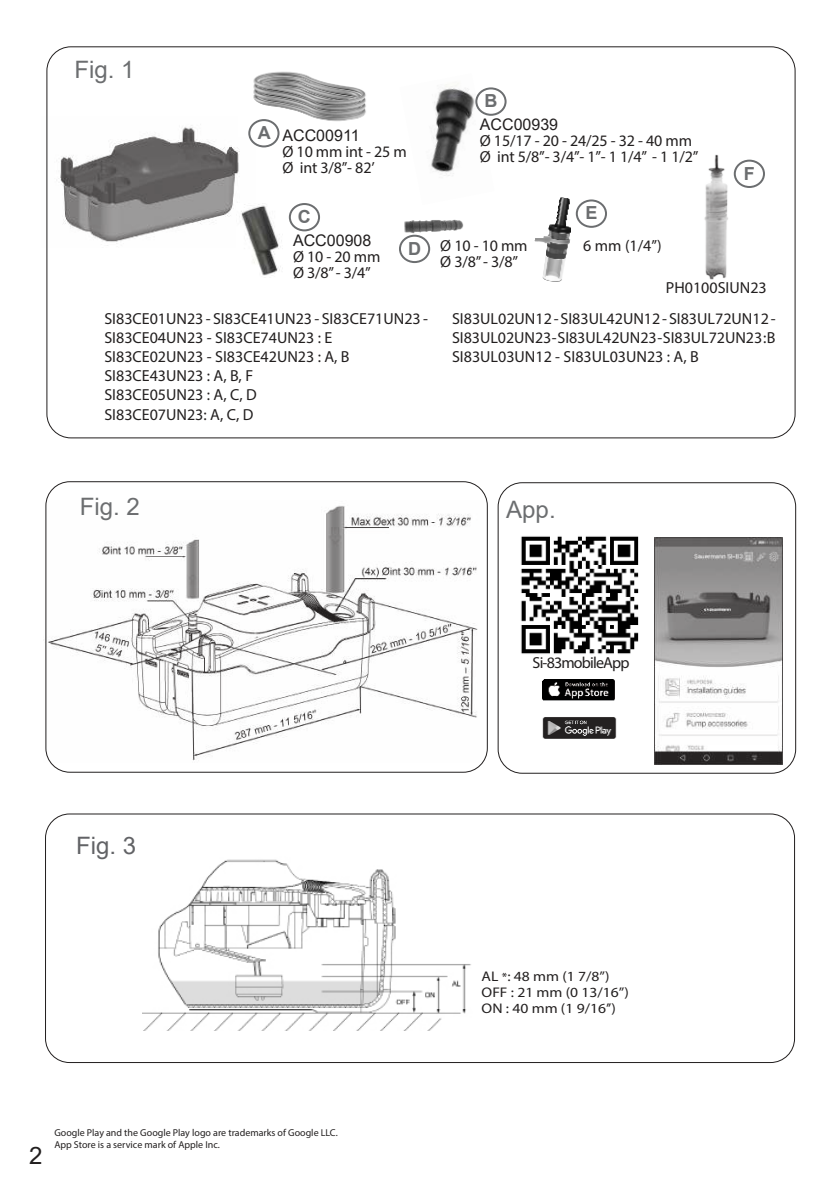
<style>
.page{position:relative;width:840px;height:1191px;background:#fff}
.page>*{position:absolute;margin:0;border:0;box-sizing:border-box;transform-origin:0 0}
.t1{font:24px "Arial";color:#6c6e70}
.t2{font:24px "Arial";color:#626366}
.t3{font:24px "Arial";color:#221f1f}
.t4{font:700 18px "Arial";color:#6c6e70}
.t5{font:16px/19.2px "Myriad Pro";color:#221f1f}
.t6{font:16px "Arial";color:#221f1f}
.t7{font:16px "Myriad Pro";letter-spacing:-.05em;color:#221f1f}
.t8{font:14px/16px "Myriad Pro";color:#221f1f;scale:1.11 1}
.t9{font:10px/12px "Myriad Pro";color:#221f1f}
.s1{font-family:"Arial";font-weight:700;font-size:18px;color:#6c6e70}
.s2{font-size:12px}
</style>
<div class="page">
<img style="left:46px;top:505px;width:432px;height:257px">
<img style="left:60px;top:125px;width:195px;height:121px">
<div style="left:289px;top:203px;width:31px;height:28px;border:2px solid #6c6e70;border-radius:50%"></div>
<img style="left:236px;top:203px;width:46px;height:73px">
<img style="left:238px;top:71px;width:128px;height:65px">
<img style="left:431px;top:83px;width:56px;height:93px">
<div style="left:475px;top:87px;width:31px;height:29px;border:2px solid #6c6e70;border-radius:50%"></div>
<img style="left:534px;top:198px;width:36px;height:84px">
<div style="left:575px;top:199px;width:31px;height:29px;border:2px solid #6c6e70;border-radius:50%"></div>
<div style="left:248px;top:119px;width:31px;height:28px;border:2px solid #6c6e70;border-radius:50%"></div>
<img style="left:399px;top:219px;width:65px;height:36px">
<div style="left:399px;top:235px;width:31px;height:28px;border:2px solid #6c6e70;border-radius:50%"></div>
<img style="left:142px;top:859px;width:329px;height:171px">
<img style="left:704px;top:154px;width:40px;height:126px">
<div style="left:733px;top:160px;width:31px;height:28px;border:2px solid #6c6e70;border-radius:50%"></div>
<div style="left:497px;top:482px;width:298px;height:291px;border:1px solid #221f1f;border-radius:24px"></div>
<img style="left:521px;top:536px;width:118px;height:118px">
<img style="left:654px;top:538px;width:128px;height:227px">
<img style="left:542px;top:679px;width:72px;height:21px">
<img style="left:542px;top:717px;width:75px;height:22px">
<div style="left:45px;top:481px;width:442px;height:291px;border:1px solid #221f1f;border-radius:24px"></div>
<h1 class="t1" style="left:74px;top:60px;width:62px">Fig. 1</h1>
<p class="t4" style="left:257px;top:126px;width:14px">A</p>
<p class="t6" style="left:282px;top:129px;width:79px">ACC00911</p>
<p class="t5" style="left:282px;top:145px;width:126px;line-height:16px">Ø 10 mm int - 25 m<br>Ø int 3/8’’- 82’</p>
<p class="t4" style="left:484px;top:94px;width:14px">B</p>
<p class="t6" style="left:479px;top:118px;width:80px">ACC00939</p>
<p class="t5" style="left:479px;top:134px;width:220px;line-height:16px">Ø 15/17 - 20 - 24/25 - 32 - 40 mm<br>Ø int 5/8’’- 3/4’’- 1’’- 1 1/4’’ - 1 1/2’’</p>
<p class="t4" style="left:298px;top:210px;width:14px">C</p>
<p class="t6" style="left:293px;top:235px;width:80px">ACC00908</p>
<p class="t5" style="left:293px;top:250px;width:89px;line-height:16px">Ø 10 - 20 mm<br>Ø 3/8’’ - 3/4’’</p>
<p class="t5" style="left:440px;top:238px;width:89px;line-height:16px;text-indent:-32px"><span class="s1">D</span> Ø 10 - 10 mm<br>Ø 3/8’’ - 3/8’’</p>
<p class="t4" style="left:585px;top:206px;width:14px">E</p>
<p class="t5" style="left:583px;top:238px;width:80px">6 mm (1/4’’)</p>
<p class="t4" style="left:743px;top:166px;width:12px">F</p>
<p class="t5" style="left:665px;top:280px;width:102px">PH0100SIUN23</p>
<p class="t5" style="left:104px;top:310px;width:325px">SI83CE01UN23 - SI83CE41UN23 - SI83CE71UN23 -<br>SI83CE04UN23 - SI83CE74UN23 : E<br>SI83CE02UN23 - SI83CE42UN23 : A, B<br>SI83CE43UN23 : A, B, F<br>SI83CE05UN23 : A, C, D<br>SI83CE07UN23: A, C, D</p>
<p class="t5" style="left:452px;top:310px;width:325px;text-align:justify">SI83UL02UN12 - SI83UL42UN12 - SI83UL72UN12 - SI83UL02UN23 - SI83UL42UN23 - SI83UL72UN23: B SI83UL03UN12 - SI83UL03UN23 : A, B</p>
<h1 class="t1" style="left:80px;top:498px;width:62px">Fig. 2</h1>
<h1 class="t1" style="left:506px;top:501px;width:51px">App.</h1>
<p class="t7" style="left:532px;top:657px;width:98px">Si-83 mobile App</p>
<h1 class="t2" style="left:76px;top:836px;width:62px">Fig. 3</h1>
<h1 class="t3" style="left:29px;top:1146px;width:15px">2</h1>
<p class="t9" style="left:54px;top:1127px;width:285px">Google Play and the Google Play logo are trademarks of Google LLC.<br>App Store is a service mark of Apple Inc.</p>
<p class="t8" style="left:481px;top:969px;width:134px">AL <span class="s2">*</span>: 48 mm (1 7/8’’)<br>OFF : 21 mm (0 13/16’’)<br>ON : 40 mm (1 9/16’’)</p>
</div>
